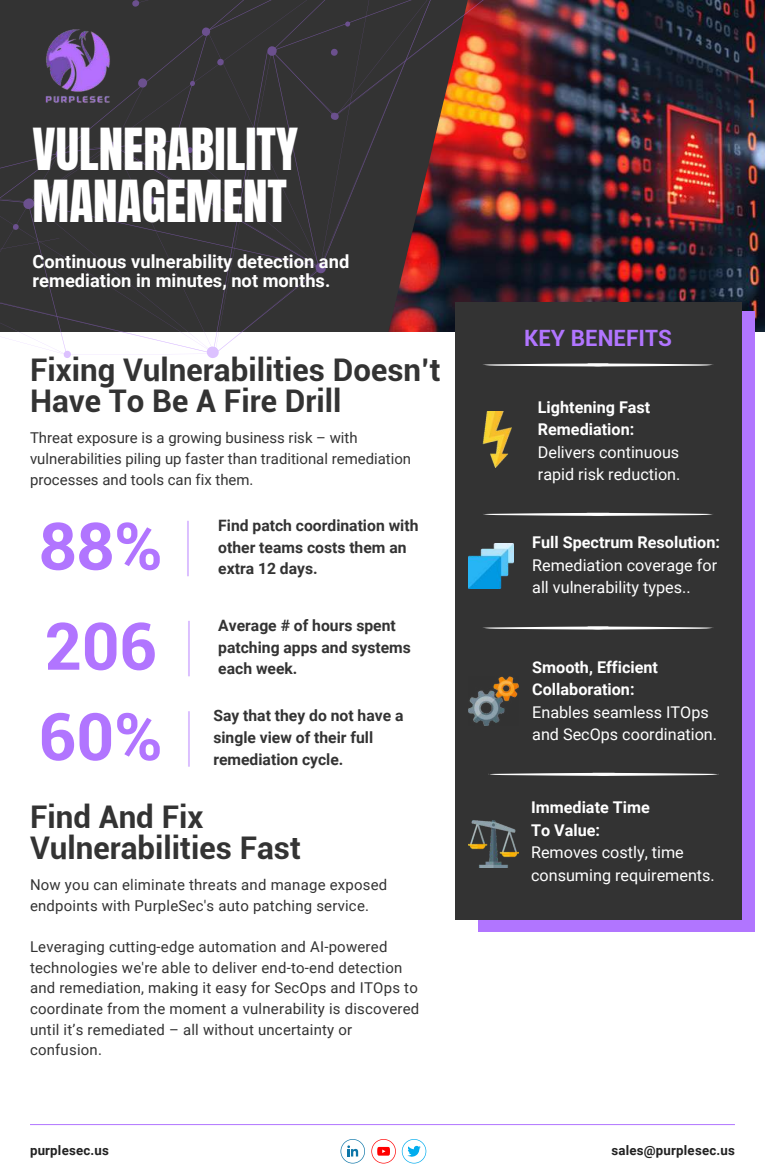
<style>
.page{position:relative;width:765px;height:1170px;background:#fff}
.page>*{position:absolute;margin:0;border:0;box-sizing:border-box;transform-origin:0 0}
.t1{font:700 65.62px "Roboto";color:#b175ff}
.t2{font:49.25px/51.5px "Anton";color:#fff}
.t3{font:700 31.25px/31px "Roboto";color:#333}
.t4{font:700 22.5px "Roboto";color:#b175ff}
.t5{font:700 18.25px/18.8px "Roboto";color:#fff}
.t6{font:16.25px/22.5px "Roboto";color:#fff}
.t7{font:700 16.25px/22.5px "Roboto";color:#fff}
.t8{font:16.12px/22.5px "Roboto";color:#fff}
.t9{font:700 16.12px/22.5px "Roboto";color:#fff}
.t10{font:700 15.62px/21.5px "Roboto";color:#333}
.t11{font:14.88px/20.6px "Roboto";letter-spacing:.015em;color:#333}
.t12{font:700 13.25px "Roboto";letter-spacing:.015em;color:#222}
</style>
<div class="page">
<img style="left:713px;top:0;width:52px;height:332px">
<div style="left:478px;top:311px;width:276px;height:621px;background:#b175ff"></div>
<div style="left:455px;top:303px;width:286px;height:617px;background:#333"></div>
<svg style="left:341px;top:1139px;width:24px;height:24px"></svg>
<svg style="left:402px;top:1139px;width:24px;height:24px"></svg>
<svg style="left:371px;top:1139px;width:25px;height:24px"></svg>
<hr style="left:30px;top:1124px;width:705px;height:1px;background:#b175ff">
<hr style="left:188px;top:711px;width:2px;height:56px;background:#b175ff">
<hr style="left:188px;top:621px;width:2px;height:55px;background:#b175ff">
<hr style="left:187px;top:521px;width:2px;height:55px;background:#b175ff">
<img style="left:482px;top:412px;width:30px;height:56px">
<img style="left:469px;top:544px;width:45px;height:45px">
<img style="left:469px;top:676px;width:50px;height:50px">
<img style="left:469px;top:820px;width:50px;height:47px">
<svg style="left:483px;top:513px;width:230px;height:3px"></svg>
<svg style="left:483px;top:626px;width:230px;height:3px"></svg>
<svg style="left:488px;top:773px;width:231px;height:3px"></svg>
<img style="left:0;top:0;width:713px;height:367px">
<h2 class="t2" style="left:33px;top:128px;width:267px">VULNERABILITY<br>MANAGEMENT</h2>
<p class="t5" style="left:33px;top:252px;width:318px">Continuous vulnerability detection and remediation in minutes, not months.</p>
<h3 class="t3" style="left:30px;top:353px;width:412px">Fixing Vulnerabilities Doesn’t<br>Have To Be A Fire Drill</h3>
<p class="t11" style="left:30px;top:427px;width:383px">Threat exposure is a growing business risk – with vulnerabilities piling up faster than traditional remediation processes and tools can fix them.</p>
<h1 class="t1" style="left:39px;top:500px;width:125px">88%</h1>
<p class="t10" style="left:218px;top:514px;width:202px">Find patch coordination with other teams costs them an extra 12 days.</p>
<h1 class="t1" style="left:44px;top:600px;width:114px">206</h1>
<p class="t10" style="left:218px;top:614px;width:194px">Average # of hours spent patching apps and systems</p>
<p class="t10" style="left:218px;top:657px;width:81px">each week.</p>
<h1 class="t1" style="left:39px;top:691px;width:125px">60%</h1>
<p class="t10" style="left:213px;top:705px;width:192px">Say that they do not have a single view of their full remediation cycle.</p>
<h3 class="t3" style="left:30px;top:800px;width:272px">Find And Fix<br>Vulnerabilities Fast</h3>
<p class="t11" style="left:30px;top:874px;width:359px">Now you can eliminate threats and manage exposed endpoints with PurpleSec's auto patching service.</p>
<p class="t11" style="left:30px;top:936px;width:391px">Leveraging cutting-edge automation and AI-powered technologies we're able to deliver end-to-end detection and remediation, making it easy for SecOps and ITOps to coordinate from the moment a vulnerability is discovered until it’s remediated – all without uncertainty or confusion.</p>
<h3 class="t4" style="left:524px;top:323px;width:149px">KEY BENEFITS</h3>
<p class="t9" style="left:538px;top:395px;width:114px">Lightening Fast<br>Remediation:</p>
<p class="t8" style="left:538px;top:440px;width:144px">Delivers continuous rapid risk reduction.</p>
<p class="t7" style="left:532px;top:531px;width:189px">Full Spectrum Resolution:</p>
<p class="t6" style="left:532px;top:553px;width:186px">Remediation coverage for all vulnerability types..</p>
<p class="t9" style="left:532px;top:655px;width:127px">Smooth, Efficient<br>Collaboration:</p>
<p class="t8" style="left:532px;top:700px;width:186px">Enables seamless ITOps and SecOps coordination.</p>
<p class="t7" style="left:531px;top:796px;width:120px">Immediate Time<br>To Value:</p>
<p class="t6" style="left:531px;top:841px;width:185px">Removes costly, time consuming requirements.</p>
<p class="t12" style="left:30px;top:1141px;width:80px">purplesec.us</p>
<p class="t12" style="left:612px;top:1141px;width:125px">sales@purplesec.us</p>
</div>
